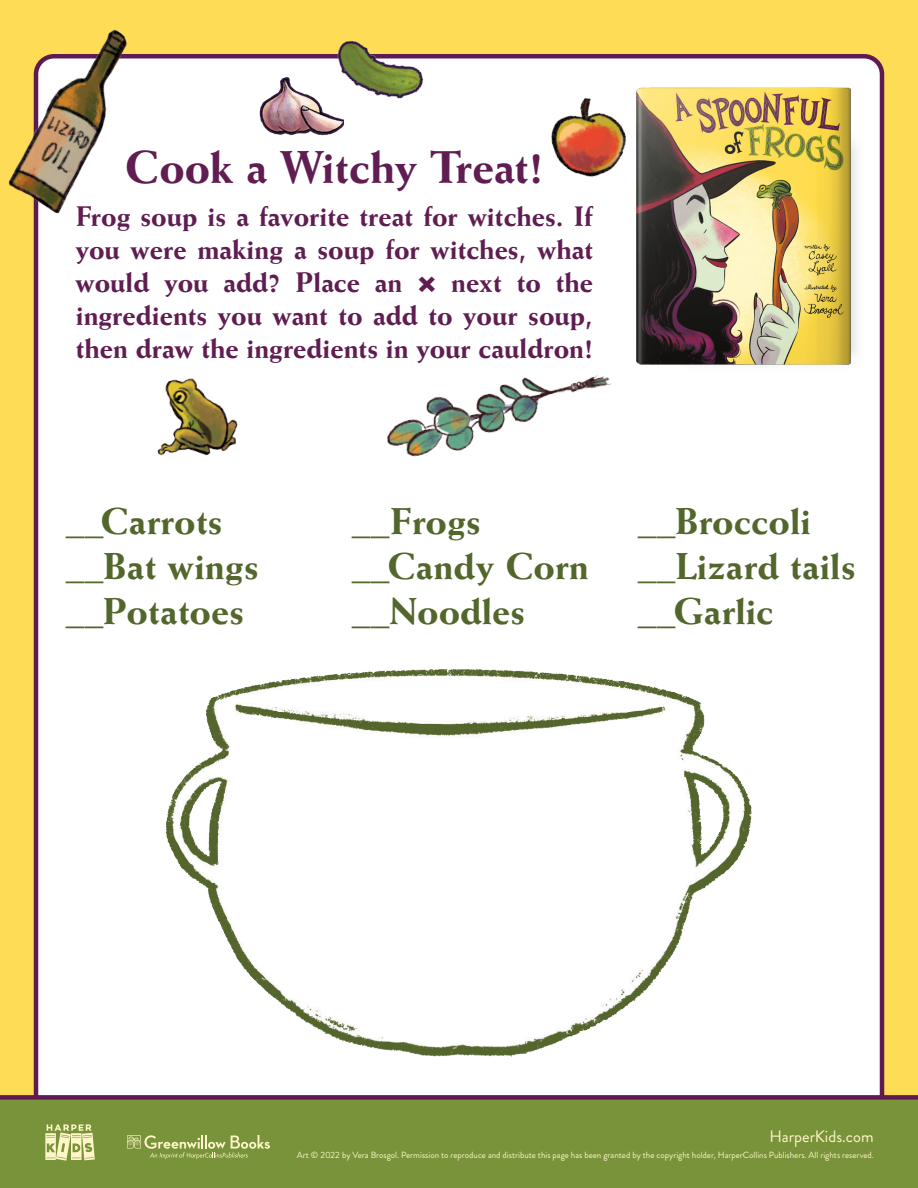
<style>
.page{position:relative;width:918px;height:1188px;background:#fedc55}
.page>*{position:absolute;margin:0;border:0;box-sizing:border-box;transform-origin:0 0}
.t1{font:800 46.5px "Weiss BT";color:#5f1d51}
.t2{font:800 37.5px "Weiss";color:#53662c}
.t3{font:800 28.5px/33px "Weiss BT";color:#5f1d51;text-align:justify}
.t4{font:16.5px "Brandon Grotesque";color:#fef6c8}
.t5{font:9px "Brandon Grotesque";color:#fef6c8}
.s1{font-family:"Avenir Next"}
</style>
<div class="page">
<div style="left:36px;top:56px;width:846px;height:1063px;background:#fff;border-radius:18px"></div>
<div style="left:0;top:1095px;width:918px;height:93px;background:#79933a"></div>
<img style="left:636px;top:68px;width:249px;height:311px">
<svg style="left:45px;top:1124px;width:50px;height:37px;background:#c3ca89"></svg>
<svg style="left:127px;top:1135px;width:143px;height:24px;background:#95a858"></svg>
<img style="left:8px;top:29px;width:157px;height:207px">
<img style="left:319px;top:40px;width:118px;height:59px">
<img style="left:551px;top:84px;width:91px;height:112px">
<img style="left:154px;top:669px;width:610px;height:441px">
<img style="left:255px;top:56px;width:89px;height:80px">
<img style="left:387px;top:375px;width:224px;height:82px">
<img style="left:157px;top:378px;width:81px;height:78px">
<p class="t1" style="left:125px;top:139px;width:420px">Cook a Witchy Treat!</p>
<p class="t3" style="left:76px;top:199px;width:519px">Frog soup is a favorite treat for witches. If you were making a soup for witches, what would you add? Place an <span class="s1">×</span> next to the ingredients you want to add to your soup, then draw the ingredients in your cauldron!</p>
<p class="t2" style="left:66px;top:499px;width:158px">__Carrots</p>
<p class="t2" style="left:66px;top:544px;width:195px">__Bat wings</p>
<p class="t2" style="left:66px;top:589px;width:180px">__Potatoes</p>
<p class="t2" style="left:352px;top:499px;width:131px">__Frogs</p>
<p class="t2" style="left:352px;top:544px;width:238px">__Candy Corn</p>
<p class="t2" style="left:352px;top:589px;width:175px">__Noodles</p>
<p class="t2" style="left:638px;top:499px;width:174px">__Broccoli</p>
<p class="t2" style="left:638px;top:544px;width:219px">__Lizard tails</p>
<p class="t2" style="left:638px;top:589px;width:137px">__Garlic</p>
<p class="t4" style="left:770px;top:1125px;width:106px">HarperKids.com</p>
<p class="t5" style="left:297px;top:1148px;width:578px">Art © 2022 by Vera Brosgol. Permission to reproduce and distribute this page has been granted by the copyright holder, HarperCollins Publishers. All rights reserved.</p>
</div>
